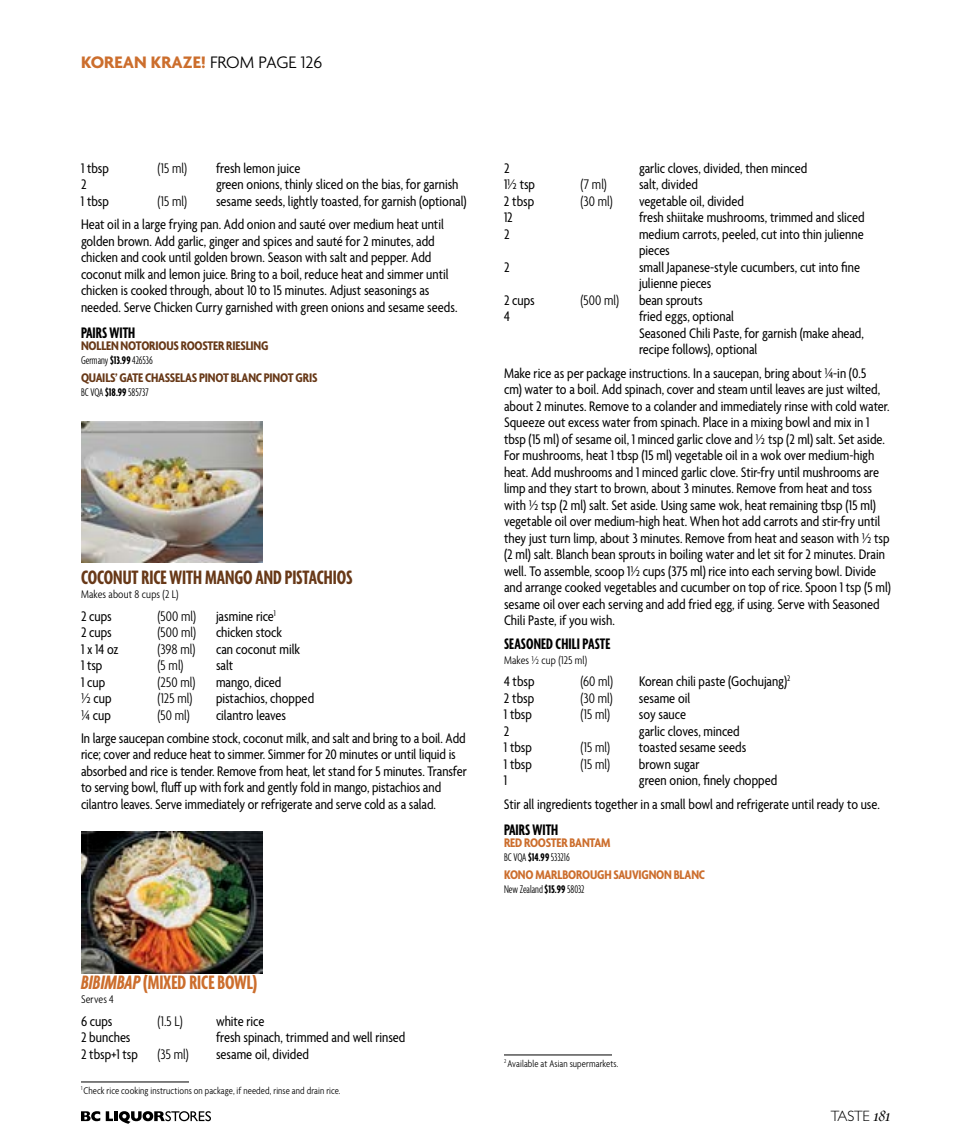
<style>
.page{position:relative;width:972px;height:1148px;background:#fff}
.page>*{position:absolute;margin:0;border:0;box-sizing:border-box;transform-origin:0 0}
.t1{font:700 extra-condensed 21px "Agenda";letter-spacing:-.005em;color:#683918}
.t2{font:700 extra-condensed 21px "Agenda";letter-spacing:-.005em;color:#cc6e2d}
.t3{font:700 18px "Agenda";color:#cc6e2d}
.t4{font:700 extra-condensed 16.5px "Agenda";color:#000}
.t5{font:condensed 15px/16.5px "Agenda";color:#000}
.t6{font:300 condensed 15px "Agenda";letter-spacing:.005em;color:#000}
.t7{font:300 15px "Gill Sans MT Pro";letter-spacing:-.02em;color:#000}
.t8{font:700 condensed 13.5px "Agenda";letter-spacing:-.015em;color:#683918}
.t9{font:700 condensed 13.5px "Agenda";letter-spacing:-.015em;color:#cc6e2d}
.t10{font:300 extra-condensed 12px "Agenda";color:#000}
.t11{font:300 condensed 12px "Agenda";letter-spacing:.015em;color:#000}
.t12{font:300 condensed 10.5px "Agenda";letter-spacing:.01em;color:#000}
.s1{font-weight:300;color:#000}
.s2{font-weight:700}
.s3{font-family:"Agenda Bold Extra Cond";font-weight:400;font-style:italic;font-stretch:normal}
.s4{font-family:"Bembo Italic Os F";font-weight:400;font-size:18px}
</style>
<div class="page">
<svg style="left:81px;top:1111px;width:19px;height:10px"></svg>
<svg style="left:106px;top:1111px;width:7px;height:10px"></svg>
<hr style="left:114px;top:1111px;width:4px;height:10px;background:#000">
<svg style="left:119px;top:1111px;width:92px;height:12px"></svg>
<img style="left:81px;top:421px;width:181px;height:142px">
<img style="left:81px;top:831px;width:181px;height:142px">
<hr style="left:81px;top:1081px;width:108px;height:1px;background:#000">
<hr style="left:504px;top:1054px;width:108px;height:1px;background:#000">
<p class="t3" style="left:81px;top:52px;width:243px">KOREAN KRAZE! <span class="s1">FROM PAGE 126</span></p>
<p class="t5" style="left:81px;top:161px;width:29px">1 tbsp</p>
<p class="t6" style="left:158px;top:160px;width:31px">(15 ml)</p>
<p class="t5" style="left:216px;top:161px;width:86px">fresh lemon juice</p>
<p class="t5" style="left:81px;top:177px;width:7px">2</p>
<p class="t5" style="left:216px;top:177px;width:244px">green onions, thinly sliced on the bias, for garnish</p>
<p class="t5" style="left:81px;top:194px;width:29px">1 tbsp</p>
<p class="t6" style="left:158px;top:193px;width:31px">(15 ml)</p>
<p class="t5" style="left:81px;top:190px;width:387px;line-height:23.2px;text-indent:135px">sesame seeds, lightly toasted, for garnish (optional)<br>Heat oil in a large frying pan. Add onion and sauté over medium heat until</p>
<p class="t5" style="left:81px;top:233px;width:378px">golden brown. Add garlic, ginger and spices and sauté for 2 minutes, add chicken and cook until golden brown. Season with salt and pepper. Add coconut milk and lemon juice. Bring to a boil, reduce heat and simmer until chicken is cooked through, about 10 to 15 minutes. Adjust seasonings as needed. Serve Chicken Curry garnished with green onions and sesame seeds.</p>
<p class="t4" style="left:81px;top:324px;width:56px">PAIRS WITH</p>
<p class="t8" style="left:81px;top:338px;width:189px">NOLLEN NOTORIOUS ROOSTER RIESLING</p>
<p class="t10" style="left:81px;top:353px;width:73px">Germany <span class="s2">$13.99</span> 426536</p>
<p class="t8" style="left:81px;top:371px;width:238px">QUAILS’ GATE CHASSELAS PINOT BLANC PINOT GRIS</p>
<p class="t10" style="left:81px;top:385px;width:69px">BC VQA <span class="s2">$18.99</span> 585737</p>
<h1 class="t1" style="left:81px;top:565px;width:273px">COCONUT RICE WITH MANGO AND PISTACHIOS</h1>
<p class="t11" style="left:81px;top:588px;width:99px">Makes about 8 cups (2 L)</p>
<p class="t5" style="left:81px;top:608px;width:32px">2 cups</p>
<p class="t6" style="left:158px;top:608px;width:40px">(500 ml)</p>
<p class="t5" style="left:216px;top:608px;width:61px">jasmine rice<sup>1</sup></p>
<p class="t5" style="left:81px;top:625px;width:32px">2 cups</p>
<p class="t6" style="left:158px;top:624px;width:40px">(500 ml)</p>
<p class="t5" style="left:216px;top:625px;width:68px">chicken stock</p>
<p class="t5" style="left:81px;top:641px;width:39px">1 x 14 oz</p>
<p class="t6" style="left:158px;top:641px;width:39px">(398 ml)</p>
<p class="t5" style="left:216px;top:641px;width:86px">can coconut milk</p>
<p class="t5" style="left:81px;top:658px;width:23px">1 tsp</p>
<p class="t6" style="left:158px;top:657px;width:28px">(5 ml)</p>
<p class="t5" style="left:216px;top:658px;width:19px">salt</p>
<p class="t5" style="left:81px;top:674px;width:26px">1 cup</p>
<p class="t6" style="left:158px;top:674px;width:39px">(250 ml)</p>
<p class="t5" style="left:216px;top:674px;width:67px">mango, diced</p>
<p class="t5" style="left:81px;top:691px;width:32px">½ cup</p>
<p class="t6" style="left:158px;top:690px;width:36px">(125 ml)</p>
<p class="t5" style="left:216px;top:691px;width:100px">pistachios, chopped</p>
<p class="t5" style="left:81px;top:707px;width:31px">¼ cup</p>
<p class="t6" style="left:158px;top:707px;width:34px">(50 ml)</p>
<p class="t5" style="left:81px;top:704px;width:386px;line-height:23.2px;text-indent:135px">cilantro leaves<br>In large saucepan combine stock, coconut milk, and salt and bring to a boil. Add</p>
<p class="t5" style="left:81px;top:747px;width:387px">rice; cover and reduce heat to simmer. Simmer for 20 minutes or until liquid is absorbed and rice is tender. Remove from heat, let stand for 5 minutes. Transfer to serving bowl, fluff up with fork and gently fold in mango, pistachios and cilantro leaves. Serve immediately or refrigerate and serve cold as a salad.</p>
<h1 class="t2" style="left:81px;top:970px;width:178px"><span class="s3">BIBIMBAP</span> (MIXED RICE BOWL)</h1>
<p class="t11" style="left:81px;top:993px;width:34px">Serves 4</p>
<p class="t5" style="left:81px;top:1013px;width:33px">6 cups</p>
<p class="t6" style="left:158px;top:1013px;width:27px">(1.5 L)</p>
<p class="t5" style="left:216px;top:1013px;width:50px">white rice</p>
<p class="t5" style="left:81px;top:1030px;width:51px">2 bunches</p>
<p class="t5" style="left:216px;top:1030px;width:191px">fresh spinach, trimmed and well rinsed</p>
<p class="t5" style="left:81px;top:1046px;width:58px">2 tbsp+1 tsp</p>
<p class="t6" style="left:158px;top:1046px;width:33px">(35 ml)</p>
<p class="t5" style="left:216px;top:1046px;width:95px">sesame oil, divided</p>
<p class="t12" style="left:81px;top:1084px;width:261px"><sup>1</sup> Check rice cooking instructions on package, if needed, rinse and drain rice.</p>
<p class="t5" style="left:504px;top:161px;width:7px">2</p>
<p class="t5" style="left:639px;top:161px;width:170px">garlic cloves, divided, then minced</p>
<p class="t5" style="left:504px;top:177px;width:33px">1½ tsp</p>
<p class="t6" style="left:580px;top:176px;width:28px">(7 ml)</p>
<p class="t5" style="left:639px;top:177px;width:60px">salt, divided</p>
<p class="t5" style="left:504px;top:194px;width:32px">2 tbsp</p>
<p class="t6" style="left:580px;top:193px;width:34px">(30 ml)</p>
<p class="t5" style="left:639px;top:194px;width:106px">vegetable oil, divided</p>
<p class="t5" style="left:504px;top:210px;width:10px">12</p>
<p class="t5" style="left:639px;top:210px;width:227px">fresh shiitake mushrooms, trimmed and sliced</p>
<p class="t5" style="left:504px;top:227px;width:7px">2</p>
<p class="t5" style="left:639px;top:227px;width:226px">medium carrots, peeled, cut into thin julienne pieces</p>
<p class="t5" style="left:504px;top:260px;width:7px">2</p>
<p class="t5" style="left:639px;top:260px;width:223px">small Japanese-style cucumbers, cut into fine julienne pieces</p>
<p class="t5" style="left:504px;top:293px;width:32px">2 cups</p>
<p class="t6" style="left:580px;top:292px;width:40px">(500 ml)</p>
<p class="t5" style="left:639px;top:293px;width:65px">bean sprouts</p>
<p class="t5" style="left:504px;top:309px;width:7px">4</p>
<p class="t5" style="left:639px;top:309px;width:226px">fried eggs, optional<br>Seasoned Chili Paste, for garnish (make ahead, recipe follows), optional</p>
<p class="t5" style="left:504px;top:365px;width:388px">Make rice as per package instructions. In a saucepan, bring about ¼-in (0.5<br>cm) water to a boil. Add spinach, cover and steam until leaves are just wilted, about 2 minutes. Remove to a colander and immediately rinse with cold water.<br>Squeeze out excess water from spinach. Place in a mixing bowl and mix in 1 tbsp (15 ml) of sesame oil, 1 minced garlic clove and ½ tsp (2 ml) salt. Set aside.<br>For mushrooms, heat 1 tbsp (15 ml) vegetable oil in a wok over medium-high heat. Add mushrooms and 1 minced garlic clove. Stir-fry until mushrooms are limp and they start to brown, about 3 minutes. Remove from heat and toss with ½ tsp (2 ml) salt. Set aside. Using same wok, heat remaining tbsp (15 ml) vegetable oil over medium-high heat. When hot add carrots and stir-fry until they just turn limp, about 3 minutes. Remove from heat and season with ½ tsp (2 ml) salt. Blanch bean sprouts in boiling water and let sit for 2 minutes. Drain well. To assemble, scoop 1½ cups (375 ml) rice into each serving bowl. Divide and arrange cooked vegetables and cucumber on top of rice. Spoon 1 tsp (5 ml) sesame oil over each serving and add fried egg, if using. Serve with Seasoned Chili Paste, if you wish.</p>
<p class="t4" style="left:504px;top:635px;width:108px">SEASONED CHILI PASTE</p>
<p class="t11" style="left:504px;top:653px;width:85px">Makes ½ cup (125 ml)</p>
<p class="t5" style="left:504px;top:674px;width:32px">4 tbsp</p>
<p class="t6" style="left:580px;top:673px;width:34px">(60 ml)</p>
<p class="t5" style="left:639px;top:674px;width:153px">Korean chili paste (Gochujang)<sup>2</sup></p>
<p class="t5" style="left:504px;top:690px;width:32px">2 tbsp</p>
<p class="t6" style="left:580px;top:690px;width:34px">(30 ml)</p>
<p class="t5" style="left:639px;top:690px;width:53px">sesame oil</p>
<p class="t5" style="left:504px;top:707px;width:29px">1 tbsp</p>
<p class="t6" style="left:580px;top:706px;width:31px">(15 ml)</p>
<p class="t5" style="left:639px;top:707px;width:49px">soy sauce</p>
<p class="t5" style="left:504px;top:723px;width:7px">2</p>
<p class="t5" style="left:639px;top:723px;width:102px">garlic cloves, minced</p>
<p class="t5" style="left:504px;top:740px;width:29px">1 tbsp</p>
<p class="t6" style="left:580px;top:739px;width:31px">(15 ml)</p>
<p class="t5" style="left:639px;top:740px;width:109px">toasted sesame seeds</p>
<p class="t5" style="left:504px;top:756px;width:29px">1 tbsp</p>
<p class="t6" style="left:580px;top:756px;width:31px">(15 ml)</p>
<p class="t5" style="left:639px;top:756px;width:62px">brown sugar</p>
<p class="t5" style="left:504px;top:773px;width:5px">1</p>
<p class="t5" style="left:504px;top:769px;width:377px;line-height:23.2px;text-indent:135px">green onion, finely chopped<br>Stir all ingredients together in a small bowl and refrigerate until ready to use.</p>
<p class="t4" style="left:504px;top:821px;width:56px">PAIRS WITH</p>
<p class="t9" style="left:504px;top:835px;width:108px">RED ROOSTER BANTAM</p>
<p class="t10" style="left:504px;top:850px;width:67px">BC VQA <span class="s2">$14.99</span> 533216</p>
<p class="t9" style="left:504px;top:867px;width:203px">KONO MARLBOROUGH SAUVIGNON BLANC</p>
<p class="t10" style="left:504px;top:882px;width:82px">New Zealand <span class="s2">$15.99</span> 58032</p>
<p class="t12" style="left:504px;top:1057px;width:116px"><sup>2</sup> Available at Asian supermarkets.</p>
<p class="t7" style="left:831px;top:1106px;width:62px">TASTE<span class="s4">181</span></p>
</div>
